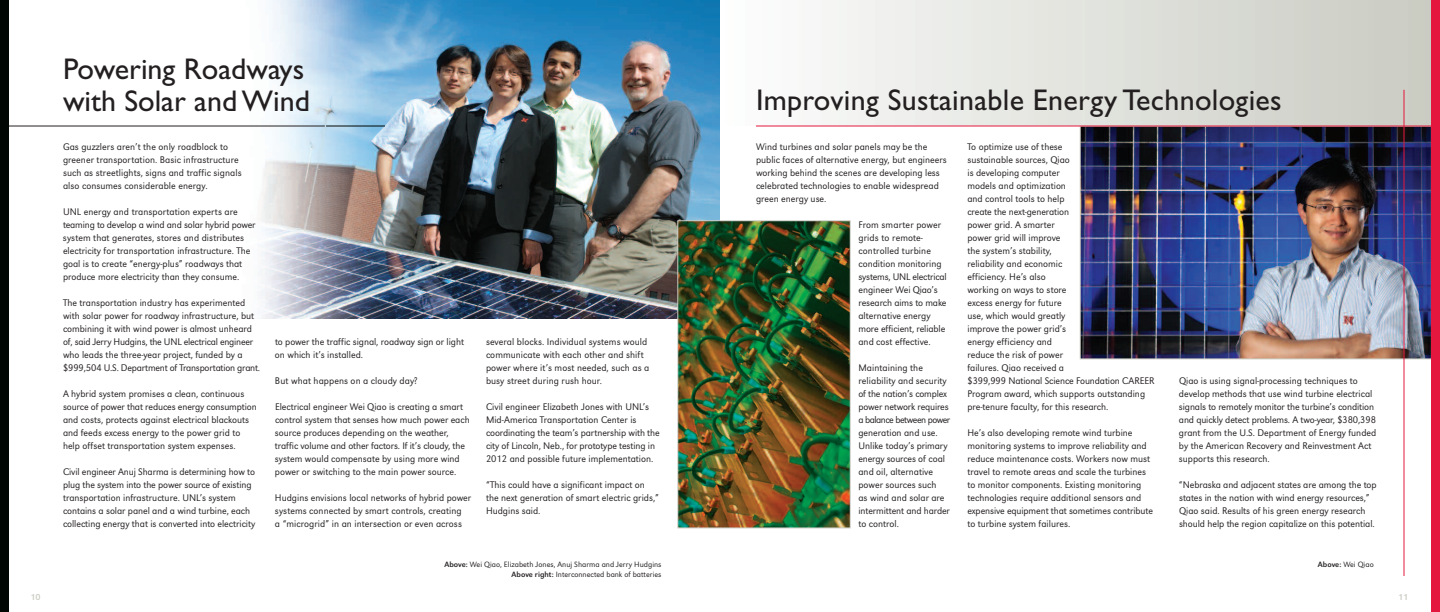
<style>
.page{position:relative;width:1440px;height:612px;background:#fff}
.page>*{position:absolute;margin:0;border:0;box-sizing:border-box;transform-origin:0 0}
.t1{font:30px/32px "Gill Sans";letter-spacing:.01em;color:#231f20}
.t2{font:300 10px/13px "URW Grotesk T";color:#231f20}
.t3{font:9px "URW Grotesk T";color:#cacbc2}
.t4{font:300 8px/10px "URW Grotesk T";color:#231f20;text-align:right}
.s1{font-weight:400}
</style>
<div class="page">
<div style="left:720px;top:0;width:720px;height:126px;background:linear-gradient(to right,#fcfdfd,#c9cac1)"></div>
<img style="left:1082px;top:128px;width:348px;height:229px">
<div style="left:1080px;top:126px;width:352px;height:233px;border:1px solid #cacbc2"></div>
<img style="left:220px;top:0;width:500px;height:319px">
<div style="left:1431px;top:0;width:9px;height:612px;background:#e4183e"></div>
<hr style="left:0;top:126px;width:325px;height:1px;background:#231f20">
<hr style="left:326px;top:126px;width:59px;height:1px;background:#010703">
<hr style="left:1404px;top:90px;width:1px;height:486px;background:#e4183e">
<img style="left:680px;top:222px;width:168px;height:304px">
<hr style="left:756px;top:126px;width:681px;height:1px;background:#e4183e">
<div style="left:0;top:0;width:9px;height:612px;background:#010703"></div>
<p class="t3" style="left:30px;top:591px;width:12px">10</p>
<h1 class="t1" style="left:63px;top:56px;width:248px">Powering Roadways with Solar andWind</h1>
<p class="t2" style="left:63px;top:140px;width:180px">Gas guzzlers aren’t the only roadblock to greener transportation. Basic infrastructure such as streetlights, signs and traffic signals also consumes considerable energy.</p>
<p class="t2" style="left:63px;top:205px;width:194px">UNL energy and transportation experts are teaming to develop a wind and solar hybrid power system that generates, stores and distributes electricity for transportation infrastructure. The goal is to create “energy-plus” roadways that produce more electricity than they consume.</p>
<p class="t2" style="left:63px;top:296px;width:199px">The transportation industry has experimented with solar power for roadway infrastructure, but combining it with wind power is almost unheard of, said Jerry Hudgins, the UNL electrical engineer who leads the three-year project, funded by a $999,504 U.S. Department of Transportation grant.</p>
<p class="t2" style="left:63px;top:387px;width:195px">A hybrid system promises a clean, continuous source of power that reduces energy consumption and costs, protects against electrical blackouts and feeds excess energy to the power grid to help offset transportation system expenses.</p>
<p class="t2" style="left:63px;top:465px;width:194px">Civil engineer Anuj Sharma is determining how to plug the system into the power source of existing transportation infrastructure. UNL’s system contains a solar panel and a wind turbine, each collecting energy that is converted into electricity</p>
<p class="t2" style="left:275px;top:335px;width:191px">to power the traffic signal, roadway sign or light on which it’s installed.</p>
<p class="t2" style="left:275px;top:374px;width:144px">But what happens on a cloudy day?</p>
<p class="t2" style="left:275px;top:400px;width:196px">Electrical engineer Wei Qiao is creating a smart control system that senses how much power each source produces depending on the weather, traffic volume and other factors. If it’s cloudy, the system would compensate by using more wind power or switching to the main power source.</p>
<p class="t2" style="left:275px;top:491px;width:198px">Hudgins envisions local networks of hybrid power systems connected by smart controls, creating<br>a “microgrid” in an intersection or even across</p>
<p class="t2" style="left:486px;top:335px;width:165px">several blocks. Individual systems would communicate with each other and shift power where it’s most needed, such as a busy street during rush hour.</p>
<p class="t2" style="left:486px;top:400px;width:175px">Civil engineer Elizabeth Jones with UNL’s Mid-America Transportation Center is coordinating the team’s partnership with the city of Lincoln, Neb., for prototype testing in 2012 and possible future implementation.</p>
<p class="t2" style="left:486px;top:478px;width:174px">“This could have a significant impact on the next generation of smart electric grids,”<br>Hudgins said.</p>
<h1 class="t1" style="left:756px;top:87px;width:527px">Improving Sustainable Energy Technologies</h1>
<p class="t2" style="left:756px;top:140px;width:192px">Wind turbines and solar panels may be the public faces of alternative energy, but engineers working behind the scenes are developing less celebrated technologies to enable widespread green energy use.</p>
<p class="t2" style="left:858px;top:218px;width:90px">From smarter power grids to remote&shy;controlled turbine condition monitoring systems, UNL electrical engineer Wei Qiao’s research aims to make alternative energy more efficient, reliable and cost effective.</p>
<p class="t2" style="left:859px;top:361px;width:93px">Maintaining the reliability and security of the nation’s complex power network requires a balance between power generation and use.<br>Unlike today’s primary energy sources of coal and oil, alternative power sources such<br>as wind and solar are intermittent and harder to control.</p>
<p class="t2" style="left:967px;top:140px;width:189px">To optimize use of these<br>sustainable sources, Qiao<br>is developing computer<br>models and optimization<br>and control tools to help<br>create the next-generation<br>power grid. A smarter<br>power grid will improve<br>the system’s stability,<br>reliability and economic<br>efficiency. He’s also<br>working on ways to store<br>excess energy for future<br>use, which would greatly<br>improve the power grid’s<br>energy efficiency and<br>reduce the risk of power<br>failures. Qiao received a<br>$399,999 National Science Foundation CAREER<br>Program award, which supports outstanding pre-tenure faculty, for this research.</p>
<p class="t2" style="left:967px;top:426px;width:187px">He’s also developing remote wind turbine monitoring systems to improve reliability and reduce maintenance costs. Workers now must travel to remote areas and scale the turbines to monitor components. Existing monitoring technologies require additional sensors and expensive equipment that sometimes contribute to turbine system failures.</p>
<p class="t2" style="left:1179px;top:374px;width:199px">Qiao is using signal-processing techniques to develop methods that use wind turbine electrical signals to remotely monitor the turbine’s condition and quickly detect problems. A two-year, $380,398 grant from the U.S. Department of Energy funded by the American Recovery and Reinvestment Act supports this research.</p>
<p class="t2" style="left:1179px;top:478px;width:199px">“Nebraska and adjacent states are among the top states in the nation with wind energy resources,” Qiao said. Results of his green energy research should help the region capitalize on this potential.</p>
<p class="t4" style="left:444px;top:559px;width:219px"><span class="s1">Above:</span> Wei Qiao, Elizabeth Jones, Anuj Sharma and Jerry Hudgins<br><span class="s1">Above right:</span> Interconnected bank of batteries</p>
<p class="t4" style="left:1318px;top:559px;width:57px"><span class="s1">Above:</span> Wei Qiao</p>
<p class="t3" style="left:1398px;top:591px;width:12px">11</p>
</div>
